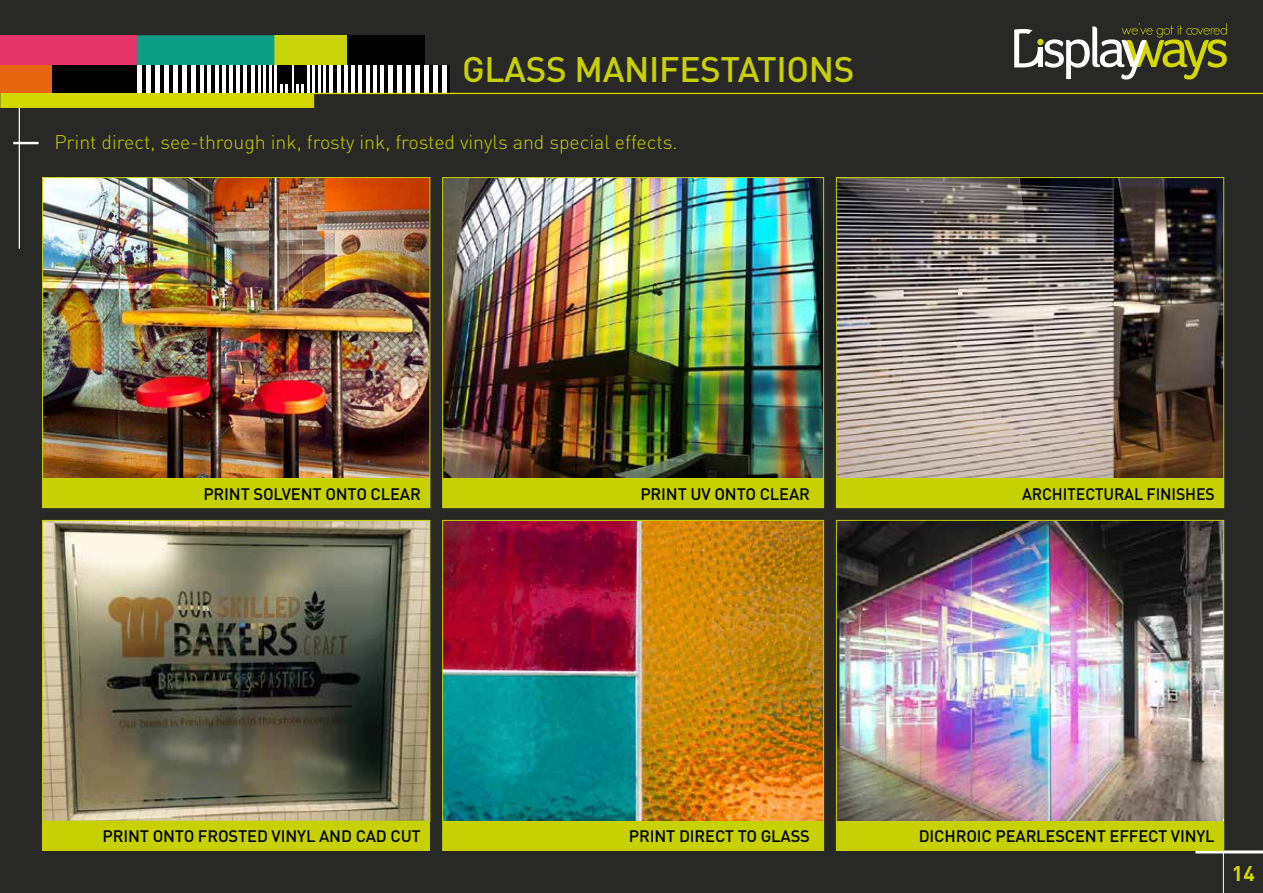
<style>
.page{position:relative;width:1263px;height:893px;background:#282827}
.page>*{position:absolute;margin:0;border:0;box-sizing:border-box;transform-origin:0 0}
.t1{font:500 35.1px "DIN Pro";letter-spacing:-.01em;color:#c7d101}
.t2{font:700 21px "DIN";color:#d3d800}
.t3{font:300 19.5px "DIN";color:#c7d101}
.t4{font:500 16.5px "DIN Pro";letter-spacing:-.01em;color:#000}
.t5{font:500 16.5px "DIN Pro";letter-spacing:-.01em;color:#000;scale:.96 1}
</style>
<div class="page">
<hr style="left:13px;top:142px;width:26px;height:2px;background:#fff">
<hr style="left:19px;top:106px;width:1px;height:143px;background:#fff">
<div style="left:0;top:92px;width:314px;height:16px;background:#d3d800"></div>
<div style="left:0;top:35px;width:137px;height:30px;background:#e63369"></div>
<div style="left:0;top:65px;width:53px;height:28px;background:#e6650d"></div>
<div style="left:52px;top:65px;width:87px;height:28px;background:#000"></div>
<svg style="left:137px;top:35px;width:312px;height:58px;background:#5d8062"></svg>
<hr style="left:312px;top:93px;width:951px;height:1px;background:#d3d800">
<svg style="left:1014px;top:23px;width:213px;height:57px"></svg>
<img style="left:44px;top:179px;width:384px;height:299px">
<img style="left:44px;top:522px;width:384px;height:297px">
<div style="left:42px;top:520px;width:388px;height:301px;border:1px solid #c7d101"></div>
<img style="left:444px;top:179px;width:378px;height:299px">
<img style="left:444px;top:522px;width:378px;height:299px">
<img style="left:838px;top:179px;width:384px;height:299px">
<img style="left:838px;top:522px;width:384px;height:299px">
<hr style="left:1195px;top:850px;width:68px;height:3px;background:#fff">
<hr style="left:1223px;top:819px;width:1px;height:74px;background:#fff">
<div style="left:43px;top:478px;width:387px;height:30px;background:#c7d101"></div>
<div style="left:443px;top:478px;width:381px;height:30px;background:#c7d101"></div>
<div style="left:836px;top:478px;width:388px;height:30px;background:#c7d101"></div>
<div style="left:836px;top:821px;width:388px;height:29px;background:#c7d101"></div>
<div style="left:43px;top:821px;width:387px;height:29px;background:#c7d101"></div>
<div style="left:443px;top:821px;width:381px;height:29px;background:#c7d101"></div>
<h1 class="t1" style="left:462px;top:46px;width:394px">GLASS MANIFESTATIONS</h1>
<p class="t3" style="left:54px;top:130px;width:625px">Print direct, see-through ink, frosty ink, frosted vinyls and special effects.</p>
<p class="t4" style="left:203px;top:482px;width:219px">PRINT SOLVENT ONTO CLEAR</p>
<p class="t4" style="left:640px;top:482px;width:171px">PRINT UV ONTO CLEAR</p>
<p class="t5" style="left:1022px;top:482px;width:202px">ARCHITECTURAL FINISHES</p>
<p class="t4" style="left:103px;top:825px;width:320px">PRINT ONTO FROSTED VINYL AND CAD CUT</p>
<p class="t4" style="left:629px;top:825px;width:183px">PRINT DIRECT TO GLASS</p>
<p class="t4" style="left:919px;top:825px;width:297px">DICHROIC PEARLESCENT EFFECT VINYL</p>
<p class="t2" style="left:1232px;top:860px;width:24px">14</p>
</div>
